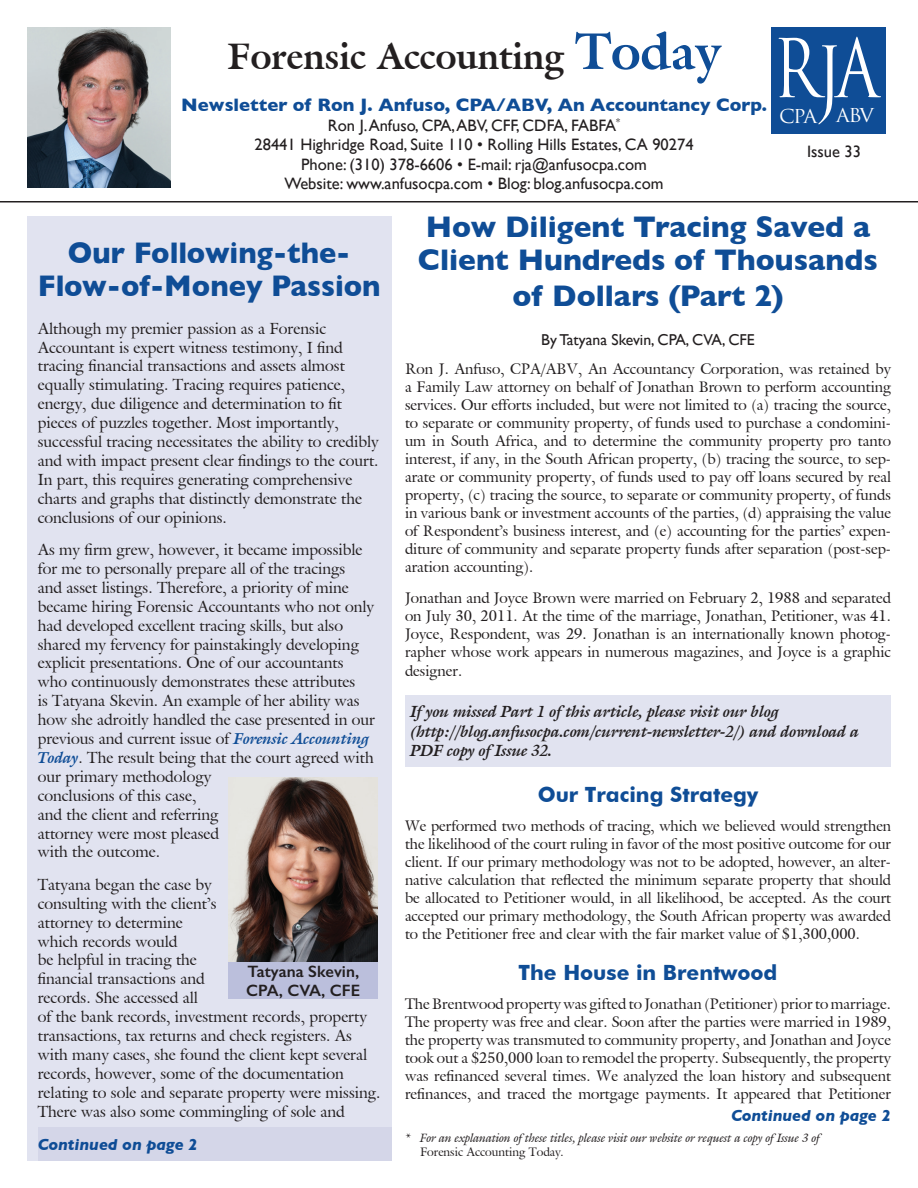
<style>
.page{position:relative;width:918px;height:1188px;background:#fff}
.page>*{position:absolute;margin:0;border:0;box-sizing:border-box;transform-origin:0 0}
.t1{font:78.75px "Trajan Pro";color:#fff;scale:.78 1}
.t2{font:700 36px "Galliard IT Cby BT";color:#231f20}
.t3{font:700 30.3px/33px "Gill Sans";color:#0f4d96}
.t4{font:700 30.3px/33px "Gill Sans";color:#0f4d96;text-align:center;scale:.95 1}
.t5{font:700 21px "Futura BT";color:#0f4d96}
.t6{font:18.6px "Trajan Pro";letter-spacing:-.1em;color:#fff;scale:1.05 1}
.t7{font:700 18.3px "Gill Sans";color:#0f4d96}
.t8{font:16.5px "Gill Sans";color:#231f20}
.t9{font:600 16.5px/18.8px "Gill Sans";color:#231f20}
.t10{font:italic 700 16.2px/19.4px "Galliard IT Cby BT";color:#231f20}
.t11{font:italic 700 16.2px "Gill Sans";color:#0f4d96}
.t12{font:15.75px/18.9px "Galliard IT Cby BT";color:#231f20}
.t13{font:15.75px "Gill Sans";color:#231f20}
.t14{font:15px/18px "Galliard IT Cby BT";color:#231f20;text-align:justify}
.t15{font:italic 12px/14.2px "Galliard IT Cby BT";color:#231f20}
.s1{font-size:51px;color:#0f4d96}
.s2{font-weight:700;font-style:italic;color:#0f4d96}
.s3{font-style:normal}
</style>
<div class="page">
<img style="left:27px;top:27px;width:144px;height:161px">
<div style="left:772px;top:27px;width:114px;height:107px;background:#0f4d96"></div>
<hr style="left:0;top:201px;width:918px;height:1px;background:#231f20">
<div style="left:27px;top:216px;width:365px;height:945px;background:#e1e3f0"></div>
<img style="left:229px;top:778px;width:149px;height:183px">
<div style="left:228px;top:962px;width:150px;height:37px;background:#bbbfdc"></div>
<div style="left:38px;top:1128px;width:354px;height:33px;background:#d4d6e8"></div>
<div style="left:405px;top:696px;width:486px;height:71px;background:#e1e3f0"></div>
<p class="t2" style="left:227px;top:33px;width:495px">Forensic Accounting <span class="s1">Today</span></p>
<p class="t1" style="left:773px;top:18px;width:137px">RJA</p>
<p class="t7" style="left:181px;top:90px;width:587px">Newsletter of Ron J. Anfuso, CPA/ABV, An Accountancy Corp.</p>
<p class="t8" style="left:328px;top:115px;width:294px">Ron J. Anfuso, CPA, ABV, CFF, CDFA, FABFA<sup>*</sup></p>
<p class="t8" style="left:255px;top:135px;width:441px">28441 Highridge Road, Suite 110 • Rolling Hills Estates, CA 90274</p>
<p class="t8" style="left:301px;top:155px;width:347px">Phone: (310) 378-6606 • E-mail: rja@anfusocpa.com</p>
<p class="t8" style="left:285px;top:173px;width:380px">Website: www.anfusocpa.com • Blog: blog.anfusocpa.com</p>
<p class="t3" style="left:418px;top:209px;width:461px">How Diligent Tracing Saved a<br>Client Hundreds of Thousands</p>
<p class="t3" style="left:513px;top:279px;width:272px">of Dollars (Part 2)</p>
<p class="t13" style="left:541px;top:330px;width:215px">By Tatyana Skevin, CPA, CVA, CFE</p>
<p class="t14" style="left:405px;top:359px;width:488px">Ron J. Anfuso, CPA/ABV, An Accountancy Corporation, was retained by a Family Law attorney on behalf of Jonathan Brown to perform accounting services. Our efforts included, but were not limited to (a) tracing the source, to separate or community property, of funds used to purchase a condomini&shy;um in South Africa, and to determine the community property pro tanto interest, if any, in the South African property, (b) tracing the source, to sep&shy;arate or community property, of funds used to pay off loans secured by real property, (c) tracing the source, to separate or community property, of funds in various bank or investment accounts of the parties, (d) appraising the value of Respondent’s business interest, and (e) accounting for the parties’ expen&shy;diture of community and separate property funds after separation (post-sep&shy;aration accounting).</p>
<p class="t14" style="left:405px;top:589px;width:488px">Jonathan and Joyce Brown were married on February 2, 1988 and separated on July 30, 2011. At the time of the marriage, Jonathan, Petitioner, was 41.<br>Joyce, Respondent, was 29. Jonathan is an internationally known photog&shy;rapher whose work appears in numerous magazines, and Joyce is a graphic designer.</p>
<p class="t6" style="left:779px;top:104px;width:92px">CPA ABV</p>
<p class="t8" style="left:807px;top:142px;width:56px">Issue 33</p>
<p class="t4" style="left:38px;top:235px;width:362px">Our Following-the-<br>Flow-of-Money Passion</p>
<p class="t12" style="left:38px;top:319px;width:343px">Although my premier passion as a Forensic Accountant is expert witness testimony, I find tracing financial transactions and assets almost equally stimulating. Tracing requires patience, energy, due diligence and determination to fit pieces of puzzles together. Most importantly, successful tracing necessitates the ability to credibly and with impact present clear findings to the court.<br>In part, this requires generating comprehensive charts and graphs that distinctly demonstrate the conclusions of our opinions.</p>
<p class="t12" style="left:38px;top:540px;width:339px">As my firm grew, however, it became impossible for me to personally prepare all of the tracings<br>and asset listings. Therefore, a priority of mine became hiring Forensic Accountants who not only had developed excellent tracing skills, but also shared my fervency for painstakingly developing explicit presentations. One of our accountants who continuously demonstrates these attributes<br>is Tatyana Skevin. An example of her ability was how she adroitly handled the case presented in our previous and current issue of <span class="s2">Forensic Accounting Today</span>. The result being that the court agreed with our primary methodology<br>conclusions of this case,<br>and the client and referring<br>attorney were most pleased<br>with the outcome.</p>
<p class="t12" style="left:38px;top:875px;width:344px">Tatyana began the case by<br>consulting with the client’s<br>attorney to determine<br>which records would<br>be helpful in tracing the<br>financial transactions and<br>records. She accessed all<br>of the bank records, investment records, property transactions, tax returns and check registers. As with many cases, she found the client kept several records, however, some of the documentation relating to sole and separate property were missing.<br>There was also some commingling of sole and</p>
<p class="t10" style="left:410px;top:702px;width:370px">If you missed Part 1 of this article, please visit our blog</p>
<p class="t10" style="left:410px;top:721px;width:451px">(http://blog.anfusocpa.com/current-newsletter-2/) and download a<br>PDF copy of Issue 32.</p>
<p class="t5" style="left:538px;top:782px;width:222px">Our Tracing Strategy</p>
<p class="t14" style="left:405px;top:817px;width:488px">We performed two methods of tracing, which we believed would strengthen the likelihood of the court ruling in favor of the most positive outcome for our client. If our primary methodology was not to be adopted, however, an alter&shy;native calculation that reflected the minimum separate property that should be allocated to Petitioner would, in all likelihood, be accepted. As the court accepted our primary methodology, the South African property was awarded to the Petitioner free and clear with the fair market value of $1,300,000.</p>
<p class="t5" style="left:519px;top:960px;width:260px">The House in Brentwood</p>
<p class="t14" style="left:405px;top:995px;width:488px">The Brentwood property was gifted to Jonathan (Petitioner) prior to marriage.<br>The property was free and clear. Soon after the parties were married in 1989, the property was transmuted to community property, and Jonathan and Joyce took out a $250,000 loan to remodel the property. Subsequently, the property was refinanced several times. We analyzed the loan history and subsequent refinances, and traced the mortgage payments. It appeared that Petitioner</p>
<p class="t9" style="left:246px;top:962px;width:115px">Tatyana Skevin,<br>CPA, CVA, CFE</p>
<p class="t11" style="left:731px;top:1106px;width:161px">Continued on page 2</p>
<p class="t11" style="left:38px;top:1135px;width:161px">Continued on page 2</p>
<p class="t15" style="left:420px;top:1130px;width:401px;text-indent:-15px"><span class="s3">*</span> For an explanation of these titles, please visit our website or request a copy of Issue 3 of<br><span class="s3">Forensic Accounting Today</span>.</p>
</div>
